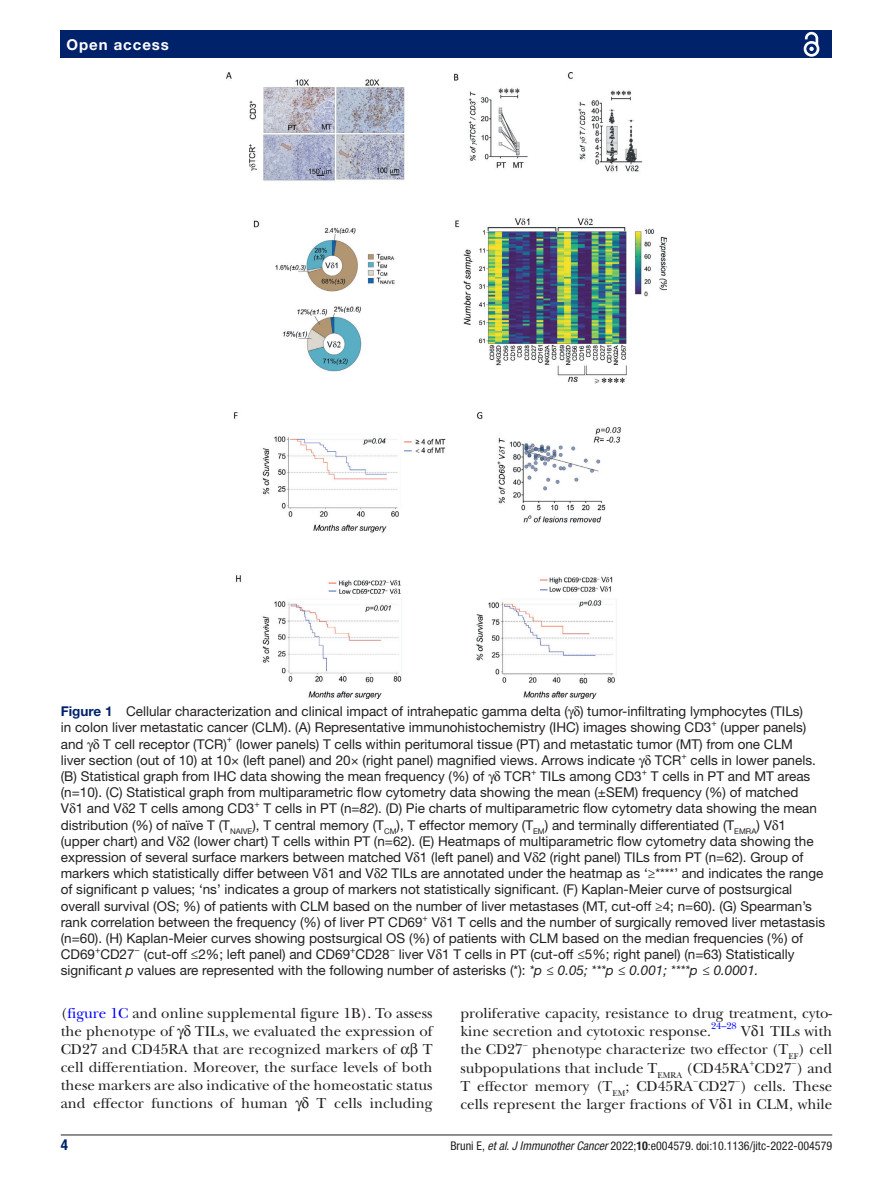
<style>
.page{position:relative;width:893px;height:1191px;background:#fff}
.page>*{position:absolute;margin:0;border:0;box-sizing:border-box;transform-origin:0 0}
.t1{font:15px/18px "New Baskerville";color:#231f20}
.t2{font:700 15px "Helvetica Neue LT Std";letter-spacing:.065em;color:#fff}
.t3{font:700 condensed 15px "Helvetica Neue LT Std";color:#00226b}
.t4{font:13.5px/16.2px "Helvetica Neue LT Std";color:#231f20}
.t5{font:condensed 12px "Helvetica Neue LT Std";color:#231f20}
.t6{font:9.9px "New Baskerville";color:#00f}
.t7{font:9.9px "New Baskerville";color:#231f20}
.t8{font:9px "Helvetica Neue LT Std";color:#231f20}
.s1{font-weight:700;color:#00226b}
.s2{font-style:italic}
.s3{color:#00f}
.s4{font-weight:700}
</style>
<div class="page">
<hr style="left:61px;top:1134px;width:771px;height:1px;background:#231f20">
<div style="left:61px;top:31px;width:771px;height:27px;background:#00226b"></div>
<svg style="left:803px;top:31px;width:17px;height:26px"></svg>
<img style="left:226px;top:73px;width:441px;height:625px">
<p class="t2" style="left:66px;top:35px;width:104px">Open access</p>
<p class="t4" style="left:61px;top:703px;width:747px"><span class="s1">Figure 1</span> Cellular characterization and clinical impact of intrahepatic gamma delta ( ) tumor-infiltrating lymphocytes (TILs) in colon liver metastatic cancer (CLM). (A) Representative immunohistochemistry (IHC) images showing CD3<sup>+</sup> (upper panels) and</p>
<p class="t4" style="left:61px;top:735px;width:734px;text-indent:42px">T cell receptor (TCR)<sup>+</sup> (lower panels) T cells within peritumoral tissue (PT) and metastatic tumor (MT) from one CLM liver section (out of 10) at 10× (left panel) and 20× (right panel) magnified views. Arrows indicate</p>
<p class="t4" style="left:655px;top:751px;width:163px">TCR<sup>+</sup> cells in lower panels.</p>
<p class="t4" style="left:61px;top:768px;width:425px">(B) Statistical graph from IHC data showing the mean frequency (%) of</p>
<p class="t4" style="left:504px;top:768px;width:139px">TCR<sup>+</sup> TILs among CD3</p>
<p class="t8" style="left:642px;top:766px;width:7px">+</p>
<p class="t4" style="left:61px;top:768px;width:751px;text-indent:590px">T cells in PT and MT areas (n=10). (C) Statistical graph from multiparametric flow cytometry data showing the mean (±SEM) frequency (%) of matched<br>V 1 and V 2 T cells among CD3</p>
<p class="t8" style="left:254px;top:798px;width:7px">+</p>
<p class="t4" style="left:61px;top:800px;width:766px;text-indent:203px">T cells in PT (n=<span class="s2">82</span>). (D) Pie charts of multiparametric flow cytometry data showing the mean distribution (%) of naïve T (T<sub>NAIVE</sub>), T central memory (T<sub>CM</sub>), T effector memory (T<sub>EM</sub>) and terminally differentiated (T<sub>EMRA</sub>) V 1 (upper chart) and V 2 (lower chart) T cells within PT (n=62). (E) Heatmaps of multiparametric flow cytometry data showing the expression of several surface markers between matched V 1 (left panel) and V 2 (right panel) TILs from PT (n=62). Group of markers which statistically differ between V 1 and V 2 TILs are annotated under the heatmap as ‘≥****’ and indicates the range of significant p values; ‘ns’ indicates a group of markers not statistically significant. (F) Kaplan-Meier curve of postsurgical overall survival (OS; %) of patients with CLM based on the number of liver metastases (MT, cut-off ≥4; n=60). (G) Spearman’s rank correlation between the frequency (%) of liver PT CD69<sup>+</sup> V 1 T cells and the number of surgically removed liver metastasis (n=60). (H) Kaplan-Meier curves showing postsurgical OS (%) of patients with CLM based on the median frequencies (%) of CD69 CD27</p>
<p class="t8" style="left:95px;top:944px;width:7px">+</p>
<p class="t8" style="left:135px;top:944px;width:7px">−</p>
<p class="t4" style="left:144px;top:946px;width:248px">(cut-off ≤2%; left panel) and CD69 CD28</p>
<p class="t8" style="left:350px;top:944px;width:7px">+</p>
<p class="t8" style="left:390px;top:944px;width:7px">−</p>
<p class="t4" style="left:61px;top:946px;width:735px;text-indent:338px">liver V 1 T cells in PT (cut-off ≤5%; right panel) (n=63) Statistically significant <span class="s2">p</span> values are represented with the following number of asterisks (*): <span class="s2">*p ≤ 0.05; ***p ≤ 0.001; ****p ≤ 0.0001.</span></p>
<p class="t1" style="left:61px;top:1004px;width:373px">(<span class="s3">figure 1C</span> and online supplemental figure 1B). To assess the phenotype of</p>
<p class="t1" style="left:61px;top:1022px;width:373px;text-indent:134px">TILs, we evaluated the expression of<br>CD27 and CD45RA that are recognized markers of</p>
<p class="t1" style="left:61px;top:1040px;width:373px;text-align:justify;text-indent:362px">T cell differentiation. Moreover, the surface levels of both these markers are also indicative of the homeostatic status and effector functions of human</p>
<p class="t1" style="left:317px;top:1094px;width:117px">T cells including</p>
<p class="t1" style="left:460px;top:1004px;width:373px">proliferative capacity, resistance to drug treatment, cyto&shy;kine secretion and cytotoxic response.</p>
<p class="t6" style="left:711px;top:1020px;width:27px">24–28</p>
<p class="t1" style="left:741px;top:1022px;width:93px">V 1 TILs with</p>
<p class="t1" style="left:460px;top:1040px;width:64px">the CD27</p>
<p class="t7" style="left:523px;top:1038px;width:7px">−</p>
<p class="t1" style="left:460px;top:1040px;width:373px;text-align:right">phenotype characterize two effector (T<sub>EF</sub>) cell subpopulations that include T<sub>EMRA</sub> (CD45RA CD27 ) and</p>
<p class="t7" style="left:749px;top:1057px;width:7px">+</p>
<p class="t7" style="left:791px;top:1057px;width:7px">−</p>
<p class="t1" style="left:460px;top:1077px;width:373px">T effector memory (T<sub>EM</sub>; CD45RA CD27 ) cells. These</p>
<p class="t7" style="left:693px;top:1075px;width:7px">−</p>
<p class="t7" style="left:735px;top:1075px;width:7px">−</p>
<p class="t1" style="left:460px;top:1095px;width:373px">cells represent the larger fractions of V 1 in CLM, while</p>
<p class="t3" style="left:61px;top:1135px;width:9px">4</p>
<p class="t5" style="left:450px;top:1138px;width:383px">Bruni E, <span class="s2">et al</span>. <span class="s2">J Immunother Cancer</span> 2022;<span class="s4">10</span>:e004579. doi:10.1136/jitc-2022-004579</p>
</div>
